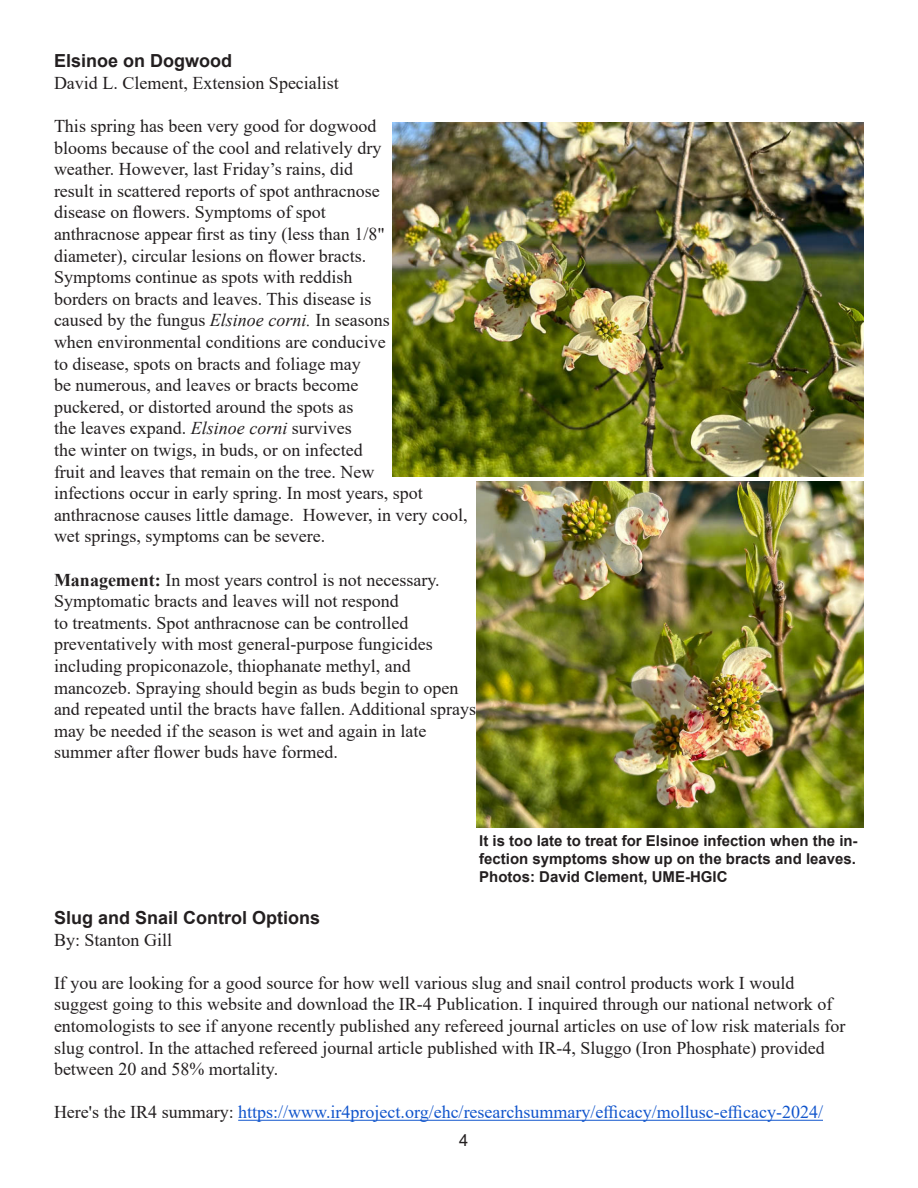
<style>
.page{position:relative;width:918px;height:1188px;background:#fff}
.page>*{position:absolute;margin:0;border:0;box-sizing:border-box;transform-origin:0 0}
.t1{font:18px/21.6px "Times New Roman";color:#231f20}
.t2{font:18px "Times New Roman";color:#15c}
.t3{font:700 18px/21.6px "Arial";color:#231f20}
.t4{font:16.5px "Arial";color:#231f20}
.Photo_credit{font:700 15px/18px "Arial";color:#231f20}
.s1{font-style:italic}
.s2{font-weight:700}
.s3{font-family:"Times New Roman";font-weight:400}
.s4{color:#231f20}
</style>
<div class="page">
<img style="left:392px;top:122px;width:472px;height:354px">
<img style="left:476px;top:481px;width:388px;height:347px">
<hr style="left:238px;top:1120px;width:585px;height:1px;background:#15c">
<p class="t3" style="left:54px;top:50px;width:180px">Elsinoe on Dogwood</p>
<p class="t1" style="left:54px;top:71px;width:286px">David L. Clement, Extension Specialist</p>
<p class="t1" style="left:54px;top:115px;width:415px">This spring has been very good for dogwood<br>blooms because of the cool and relatively dry<br>weather. However, last Friday’s rains, did<br>result in scattered reports of spot anthracnose<br>disease on flowers. Symptoms of spot<br>anthracnose appear first as tiny (less than 1/8"<br>diameter), circular lesions on flower bracts.<br>Symptoms continue as spots with reddish<br>borders on bracts and leaves. This disease is<br>caused by the fungus <span class="s1">Elsinoe corni.</span> In seasons<br>when environmental conditions are conducive<br>to disease, spots on bracts and foliage may<br>be numerous, and leaves or bracts become<br>puckered, or distorted around the spots as<br>the leaves expand. <span class="s1">Elsinoe corni</span> survives<br>the winter on twigs, in buds, or on infected<br>fruit and leaves that remain on the tree. New<br>infections occur in early spring. In most years, spot anthracnose causes little damage. However, in very cool, wet springs, symptoms can be severe.</p>
<p class="t1" style="left:54px;top:568px;width:424px"><span class="s2">Management:</span> In most years control is not necessary.<br>Symptomatic bracts and leaves will not respond<br>to treatments. Spot anthracnose can be controlled preventatively with most general-purpose fungicides including propiconazole, thiophanate methyl, and mancozeb. Spraying should begin as buds begin to open and repeated until the bracts have fallen. Additional sprays may be needed if the season is wet and again in late summer after flower buds have formed.</p>
<p class="Photo_credit" style="left:479px;top:832px;width:380px">It is too late to treat for Elsinoe infection when the in&shy;fection symptoms show up on the bracts and leaves.</p>
<p class="Photo_credit" style="left:479px;top:868px;width:250px">Photos: David Clement, UME-HGIC</p>
<p class="t3" style="left:54px;top:907px;width:268px">Slug and Snail Control Options<br><span class="s3">By: Stanton Gill</span></p>
<p class="t1" style="left:54px;top:971px;width:793px">If you are looking for a good source for how well various slug and snail control products work I would suggest going to this website and download the IR-4 Publication. I inquired through our national network of entomologists to see if anyone recently published any refereed journal articles on use of low risk materials for slug control. In the attached refereed journal article published with IR-4, Sluggo (Iron Phosphate) provided between 20 and 58% mortality.</p>
<p class="t2" style="left:54px;top:1100px;width:771px"><span class="s4">Here's the IR4 summary:</span> https://www.ir4project.org/ehc/researchsummary/efficacy/mollusc-efficacy-2024/</p>
<p class="t4" style="left:459px;top:1129px;width:11px">4</p>
</div>
